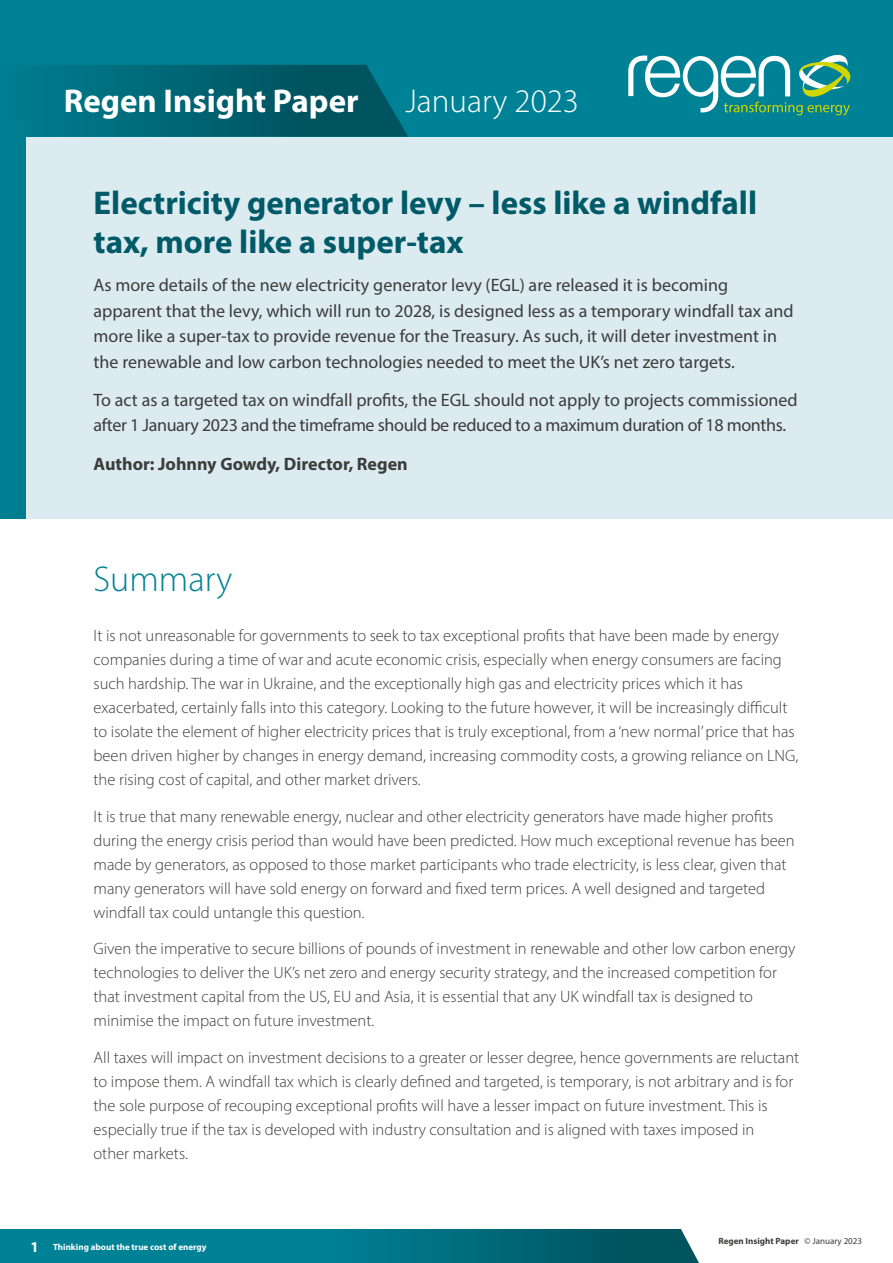
<style>
.page{position:relative;width:893px;height:1263px;background:#fff}
.page>*{position:absolute;margin:0;border:0;box-sizing:border-box;transform-origin:0 0}
.t1{font:300 36px "Myriad Pro";color:#008296}
.t2{font:700 33px/39px "Myriad Pro";color:#005a67}
.t3{font:700 33px "Myriad Pro";color:#fff}
.t4{font:300 33px "Myriad Pro";color:#fff}
.t5{font:18px/25.5px "Myriad Pro";color:#3c3c3b}
.t6{font:700 18px "Myriad Pro";color:#3c3c3b}
.t7{font:300 16.5px/24px "Myriad Pro";color:#3c3c3b}
.t8{font:700 9px "Myriad Pro";color:#fff}
.t9{font:700 9px "Myriad Pro";color:#3c3c3b}
.s1{font-size:15px}
.s2{font-weight:400}
</style>
<div class="page">
<svg style="left:0;top:1229px;width:699px;height:34px;background:#037586"></svg>
<div style="left:0;top:134px;width:893px;height:385px;background:#dbebf0"></div>
<div style="left:0;top:0;width:893px;height:137px;background:#008296"></div>
<svg style="left:628px;top:54px;width:222px;height:62px"></svg>
<svg style="left:38px;top:65px;width:370px;height:72px"></svg>
<div style="left:0;top:122px;width:26px;height:396px;background:#007e91"></div>
<h2 class="t3" style="left:64px;top:79px;width:296px">Regen Insight Paper</h2>
<h2 class="t4" style="left:405px;top:81px;width:175px">January 2023</h2>
<h2 class="t2" style="left:94px;top:182px;width:665px">Electricity generator levy – less like a windfall tax, more like a super-tax</h2>
<p class="t5" style="left:94px;top:272px;width:702px">As more details of the new electricity generator levy (EGL) are released it is becoming apparent that the levy, which will run to 2028, is designed less as a temporary windfall tax and more like a super-tax to provide revenue for the Treasury. As such, it will deter investment in the renewable and low carbon technologies needed to meet the UK’s net zero targets.</p>
<p class="t5" style="left:94px;top:387px;width:706px">To act as a targeted tax on windfall profits, the EGL should not apply to projects commissioned after 1 January 2023 and the timeframe should be reduced to a maximum duration of 18 months.</p>
<p class="t6" style="left:94px;top:452px;width:316px">Author: Johnny Gowdy, Director, Regen</p>
<h1 class="t1" style="left:94px;top:557px;width:140px">Summary</h1>
<p class="t7" style="left:94px;top:623px;width:706px">It is not unreasonable for governments to seek to tax exceptional profits that have been made by energy companies during a time of war and acute economic crisis, especially when energy consumers are facing such hardship. The war in Ukraine, and the exceptionally high gas and electricity prices which it has exacerbated, certainly falls into this category. Looking to the future however, it will be increasingly difficult to isolate the element of higher electricity prices that is truly exceptional, from a ‘new normal’ price that has been driven higher by changes in energy demand, increasing commodity costs, a growing reliance on LNG, the rising cost of capital, and other market drivers.</p>
<p class="t7" style="left:94px;top:804px;width:702px">It is true that many renewable energy, nuclear and other electricity generators have made higher profits during the energy crisis period than would have been predicted. How much exceptional revenue has been made by generators, as opposed to those market participants who trade electricity, is less clear, given that many generators will have sold energy on forward and fixed term prices. A well designed and targeted windfall tax could untangle this question.</p>
<p class="t7" style="left:94px;top:937px;width:703px">Given the imperative to secure billions of pounds of investment in renewable and other low carbon energy technologies to deliver the UK’s net zero and energy security strategy, and the increased competition for that investment capital from the US, EU and Asia, it is essential that any UK windfall tax is designed to minimise the impact on future investment.</p>
<p class="t7" style="left:94px;top:1045px;width:707px">All taxes will impact on investment decisions to a greater or lesser degree, hence governments are reluctant to impose them. A windfall tax which is clearly defined and targeted, is temporary, is not arbitrary and is for the sole purpose of recouping exceptional profits will have a lesser impact on future investment. This is especially true if the tax is developed with industry consultation and is aligned with taxes imposed in<br>other markets.</p>
<p class="t8" style="left:30px;top:1240px;width:178px"><span class="s1">1</span> Thinking about the true cost of energy</p>
<p class="t9" style="left:718px;top:1235px;width:145px">Regen Insight Paper <span class="s2">© January 2023</span></p>
</div>
